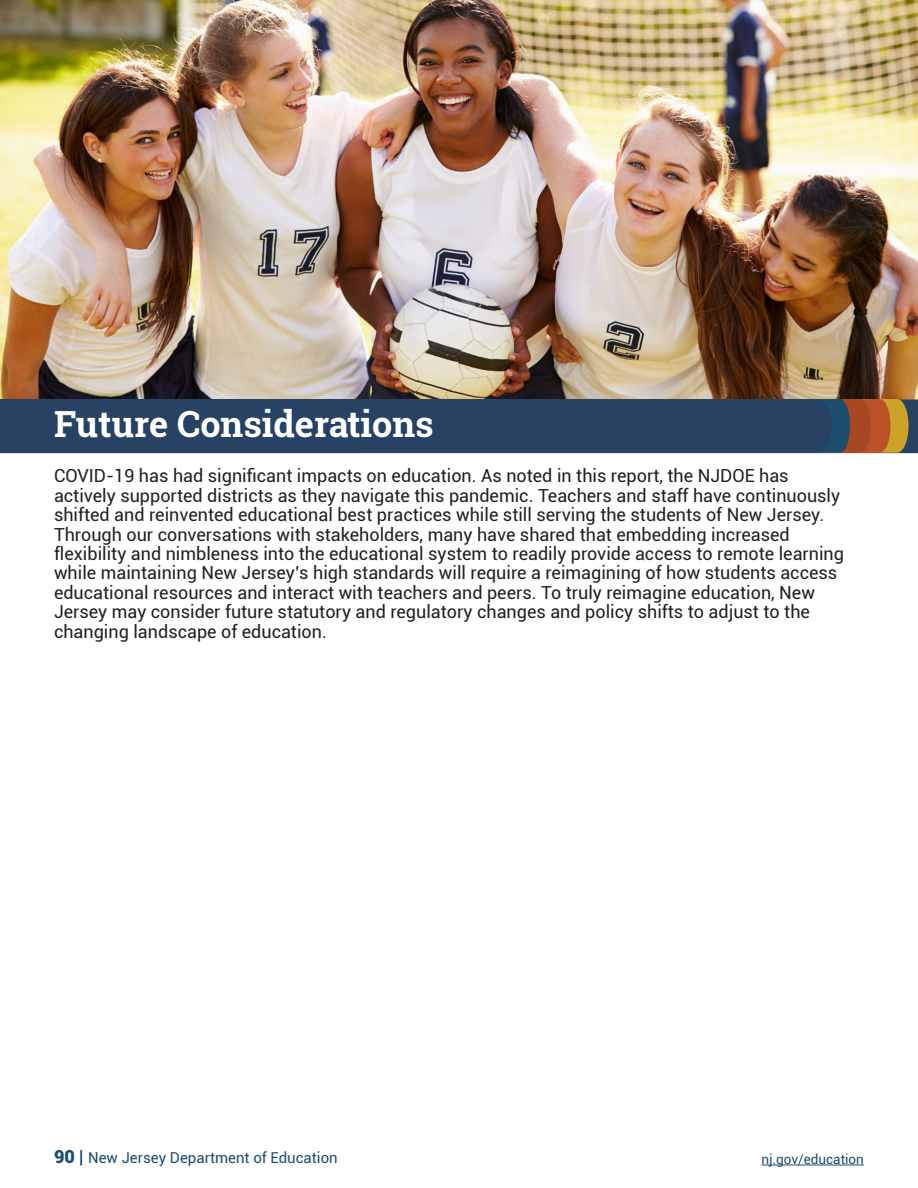
<style>
.page{position:relative;width:918px;height:1188px;background:#fff}
.page>*{position:absolute;margin:0;border:0;box-sizing:border-box;transform-origin:0 0}
.Header_1{font:700 36px "Roboto Slab";color:#fff}
.t1{font:18px/19.4px "Roboto";color:#231f20}
.t2{font:15px "Roboto";color:#1d4d6f}
.t3{font:13.5px "Roboto";color:#1d4d6f}
.s1{font-weight:900;font-size:18px}
.s2{font-size:18px}
</style>
<div class="page">
<hr style="left:761px;top:1165px;width:103px;height:1px;background:#1d4d6f">
<img style="left:0;top:0;width:918px;height:399px">
<svg style="left:832px;top:399px;width:77px;height:54px;background:#935f37"></svg>
<div style="left:0;top:399px;width:832px;height:54px;background:#274263"></div>
<h1 class="Header_1" style="left:54px;top:400px;width:381px">Future Considerations</h1>
<p class="t1" style="left:54px;top:466px;width:792px">COVID-19 has had significant impacts on education. As noted in this report, the NJDOE has actively supported districts as they navigate this pandemic. Teachers and staff have continuously shifted and reinvented educational best practices while still serving the students of New Jersey.<br>Through our conversations with stakeholders, many have shared that embedding increased flexibility and nimbleness into the educational system to readily provide access to remote learning while maintaining New Jersey’s high standards will require a reimagining of how students access educational resources and interact with teachers and peers. To truly reimagine education, New Jersey may consider future statutory and regulatory changes and policy shifts to adjust to the changing landscape of education.</p>
<p class="t2" style="left:54px;top:1148px;width:285px"><span class="s1">90</span> <span class="s2">|</span> New Jersey Department of Education</p>
<p class="t3" style="left:761px;top:1150px;width:104px">nj.gov/education</p>
</div>
